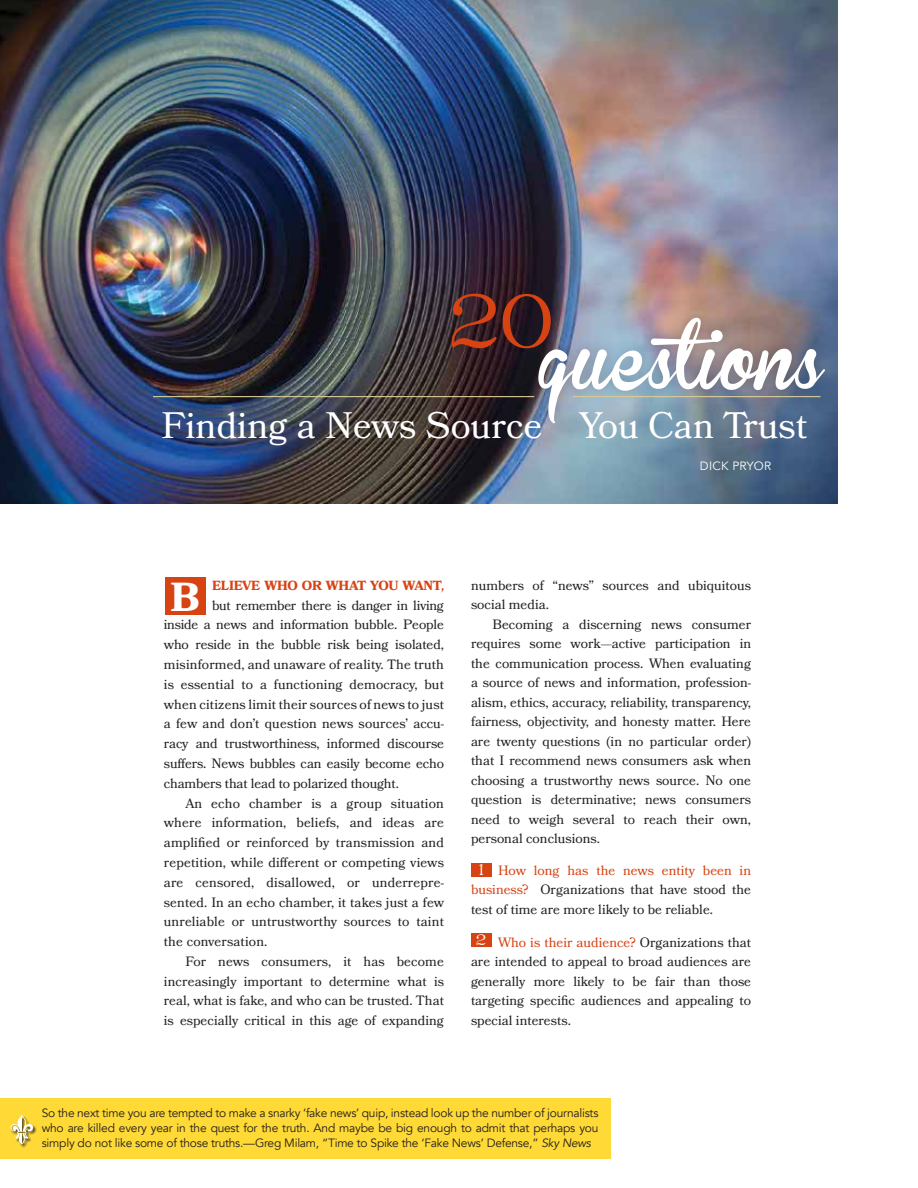
<style>
.page{position:relative;width:918px;height:1188px;background:#fff}
.page>*{position:absolute;margin:0;border:0;box-sizing:border-box;transform-origin:0 0}
.t1{font:66px "Brannboll Fet";color:#fff}
.t2{font:700 40.5px "Bookmania";color:#fff}
.t3{font:36.75px "Bookmania";color:#fff}
.t4{font:13.5px/19.8px "Bookmania";color:#231f20;text-align:justify}
.t5{font:700 13.2px "Bookmania";letter-spacing:-.02em;color:#d74312}
.t6{font:12px/15px "Avenir";letter-spacing:-.02em;color:#231f20;text-align:justify}
.t7{font:12px "Avenir";letter-spacing:.02em;color:#fff}
.s1{font-family:"Brannboll Fet";font-weight:400}
.s2{font-family:"FLOWER GARDEN";font-size:19.5px;color:#fff}
.s3{color:#d74312}
.s4{font-style:italic}
</style>
<div class="page">
<div style="left:0;top:1098px;width:611px;height:61px;background:#ffd935"></div>
<div style="left:11px;top:1116px;width:26px;height:32px;background:#231f20;opacity:.75"></div>
<svg style="left:10px;top:1115px;width:23px;height:29px"></svg>
<img style="left:0;top:0;width:838px;height:504px">
<hr style="left:153px;top:396px;width:381px;height:1px;background:#d8cb96">
<div style="left:526px;top:306px;width:310px;height:128px;background:#231f20;opacity:.26"></div>
<hr style="left:573px;top:396px;width:247px;height:1px;background:#d8cb96">
<div style="left:471px;top:863px;width:20px;height:13px;background:#d74312"></div>
<div style="left:471px;top:933px;width:20px;height:14px;background:#d74312"></div>
<div style="left:165px;top:577px;width:40px;height:38px;background:#d74312"></div>
<h1 class="t1" style="left:446px;top:324px;width:378px"><sup>20</sup>questions</h1>
<h3 class="t3" style="left:162px;top:404px;width:647px">Finding a News Source You Can Trust</h3>
<p class="t7" style="left:700px;top:458px;width:73px">DICK PRYOR</p>
<p class="t5" style="left:212px;top:578px;width:233px">ELIEVE WHO OR WHAT YOU WANT<span class="s1">,</span></p>
<p class="t4" style="left:164px;top:595px;width:282px;text-indent:48px">but remember there is danger in living inside a news and information bubble. People who reside in the bubble risk being isolated, misinformed, and unaware of reality. The truth is essential to a functioning democracy, but when citizens limit their sources of news to just a few and don’t question news sources’ accu&shy;racy and trustworthiness, informed discourse suffers. News bubbles can easily become echo chambers that lead to polarized thought.</p>
<p class="t4" style="left:164px;top:793px;width:282px;text-indent:22px">An echo chamber is a group situation where information, beliefs, and ideas are amplified or reinforced by transmission and repetition, while different or competing views are censored, disallowed, or underrepre&shy;sented. In an echo chamber, it takes just a few unreliable or untrustworthy sources to taint the conversation.</p>
<p class="t4" style="left:164px;top:951px;width:282px;text-indent:22px">For news consumers, it has become increasingly important to determine what is real, what is fake, and who can be trusted. That is especially critical in this age of expanding</p>
<h2 class="t2" style="left:171px;top:573px;width:31px">B</h2>
<p class="t4" style="left:471px;top:575px;width:282px">numbers of “news” sources and ubiquitous social media.</p>
<p class="t4" style="left:471px;top:614px;width:282px;text-indent:22px">Becoming a discerning news consumer requires some work—active participation in the communication process. When evaluating a source of news and information, profession&shy;alism, ethics, accuracy, reliability, transparency, fairness, objectivity, and honesty matter. Here are twenty questions (in no particular order) that I recommend news consumers ask when choosing a trustworthy news source. No one question is determinative; news consumers need to weigh several to reach their own, personal conclusions.</p>
<p class="t4" style="left:471px;top:860px;width:282px;text-indent:7px"><span class="s2">1</span> <span class="s3">How long has the news entity been in business?</span> Organizations that have stood the test of time are more likely to be reliable.</p>
<p class="t4" style="left:471px;top:932px;width:282px;text-indent:5px"><span class="s2">2</span> <span class="s3">Who is their audience?</span> Organizations that are intended to appeal to broad audiences are generally more likely to be fair than those targeting specific audiences and appealing to special interests.</p>
<p class="t6" style="left:42px;top:1105px;width:558px">So the next time you are tempted to make a snarky ‘fake news’ quip, instead look up the number of journalists who are killed every year in the quest for the truth. And maybe be big enough to admit that perhaps you simply do not like some of those truths.—Greg Milam, “Time to Spike the ‘Fake News’ Defense,” <span class="s4">Sky News</span></p>
</div>
